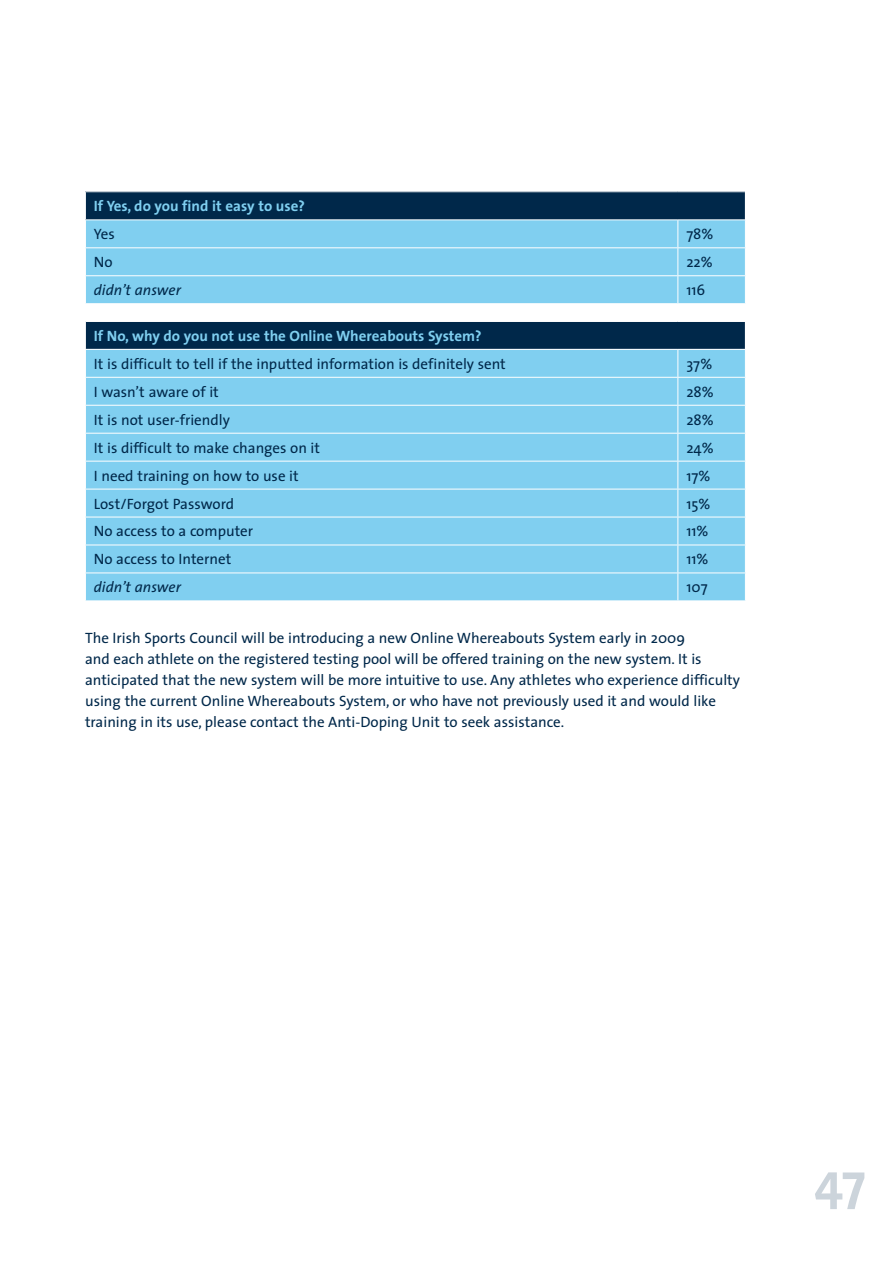
<style>
.page{position:relative;width:893px;height:1263px;background:#fff}
.page>*{position:absolute;margin:0;border:0;box-sizing:border-box;transform-origin:0 0}
.t1{font:700 52.5px "The Sans";color:#ccd4db}
.t2{font:15px/21px "The Sans";color:#00284a}
.t3{font:700 15px "The Sans";color:#80cff0}
.t4{font:italic 15px "The Sans";color:#00284a}
</style>
<div class="page">
<div style="left:85px;top:192px;width:660px;height:28px;background:#00284a"></div>
<div style="left:86px;top:220px;width:659px;height:83px;background:#80cff0"></div>
<hr style="left:85px;top:247px;width:593px;height:1px;background:#fff">
<hr style="left:678px;top:247px;width:68px;height:1px;background:#fff">
<hr style="left:85px;top:275px;width:593px;height:1px;background:#fff">
<hr style="left:678px;top:275px;width:68px;height:1px;background:#fff">
<svg style="left:677px;top:220px;width:1px;height:83px"></svg>
<svg style="left:85px;top:192px;width:1px;height:85px"></svg>
<hr style="left:85px;top:219px;width:593px;height:1px;background:#fff">
<hr style="left:678px;top:219px;width:68px;height:1px;background:#fff">
<div style="left:85px;top:321px;width:660px;height:28px;background:#00284a"></div>
<div style="left:86px;top:350px;width:659px;height:250px;background:#80cff0"></div>
<hr style="left:85px;top:377px;width:593px;height:1px;background:#fff">
<hr style="left:678px;top:377px;width:68px;height:1px;background:#fff">
<hr style="left:85px;top:405px;width:593px;height:1px;background:#fff">
<hr style="left:678px;top:405px;width:68px;height:1px;background:#fff">
<hr style="left:85px;top:433px;width:593px;height:1px;background:#fff">
<hr style="left:678px;top:433px;width:68px;height:1px;background:#fff">
<hr style="left:85px;top:461px;width:593px;height:1px;background:#fff">
<hr style="left:678px;top:461px;width:68px;height:1px;background:#fff">
<hr style="left:85px;top:489px;width:593px;height:1px;background:#fff">
<hr style="left:678px;top:489px;width:68px;height:1px;background:#fff">
<hr style="left:85px;top:517px;width:593px;height:1px;background:#fff">
<hr style="left:678px;top:517px;width:68px;height:1px;background:#fff">
<hr style="left:85px;top:545px;width:593px;height:1px;background:#fff">
<hr style="left:678px;top:545px;width:68px;height:1px;background:#fff">
<hr style="left:85px;top:572px;width:593px;height:1px;background:#fff">
<hr style="left:678px;top:572px;width:68px;height:1px;background:#fff">
<svg style="left:677px;top:350px;width:1px;height:250px"></svg>
<svg style="left:85px;top:322px;width:1px;height:252px"></svg>
<hr style="left:85px;top:321px;width:593px;height:1px;background:#fff">
<hr style="left:678px;top:321px;width:68px;height:1px;background:#fff">
<svg style="left:745px;top:377px;width:1px;height:197px"></svg>
<hr style="left:85px;top:349px;width:593px;height:1px;background:#fff">
<p class="t3" style="left:94px;top:193px;width:213px">If Yes, do you find it easy to use?</p>
<p class="t2" style="left:94px;top:223px;width:22px">Yes</p>
<p class="t2" style="left:686px;top:223px;width:29px">78%</p>
<p class="t2" style="left:94px;top:251px;width:20px">No</p>
<p class="t2" style="left:686px;top:251px;width:28px">22%</p>
<p class="t4" style="left:94px;top:278px;width:89px">didn’t answer</p>
<p class="t2" style="left:686px;top:279px;width:20px">116</p>
<p class="t3" style="left:94px;top:323px;width:389px">If No, why do you not use the Online Whereabouts System?</p>
<p class="t2" style="left:94px;top:353px;width:413px">It is difficult to tell if the inputted information is definitely sent</p>
<p class="t2" style="left:686px;top:353px;width:27px">37%</p>
<p class="t2" style="left:94px;top:381px;width:126px">I wasn’t aware of it</p>
<p class="t2" style="left:686px;top:381px;width:29px">28%</p>
<p class="t2" style="left:94px;top:409px;width:138px">It is not user-friendly</p>
<p class="t2" style="left:686px;top:409px;width:29px">28%</p>
<p class="t2" style="left:94px;top:437px;width:228px">It is difficult to make changes on it</p>
<p class="t2" style="left:686px;top:437px;width:29px">24%</p>
<p class="t2" style="left:94px;top:465px;width:206px">I need training on how to use it</p>
<p class="t2" style="left:686px;top:465px;width:26px">17%</p>
<p class="t2" style="left:94px;top:492px;width:142px">Lost/Forgot Password</p>
<p class="t2" style="left:686px;top:492px;width:26px">15%</p>
<p class="t2" style="left:94px;top:520px;width:161px">No access to a computer</p>
<p class="t2" style="left:686px;top:520px;width:24px">11%</p>
<p class="t2" style="left:94px;top:548px;width:139px">No access to Internet</p>
<p class="t2" style="left:686px;top:548px;width:24px">11%</p>
<p class="t4" style="left:94px;top:575px;width:89px">didn’t answer</p>
<p class="t2" style="left:686px;top:576px;width:23px">107</p>
<p class="t2" style="left:85px;top:627px;width:656px">The Irish Sports Council will be introducing a new Online Whereabouts System early in 2009<br>and each athlete on the registered testing pool will be offered training on the new system. It is anticipated that the new system will be more intuitive to use. Any athletes who experience difficulty using the current Online Whereabouts System, or who have not previously used it and would like training in its use, please contact the Anti-Doping Unit to seek assistance.</p>
<h1 class="t1" style="left:814px;top:1138px;width:53px">47</h1>
</div>
